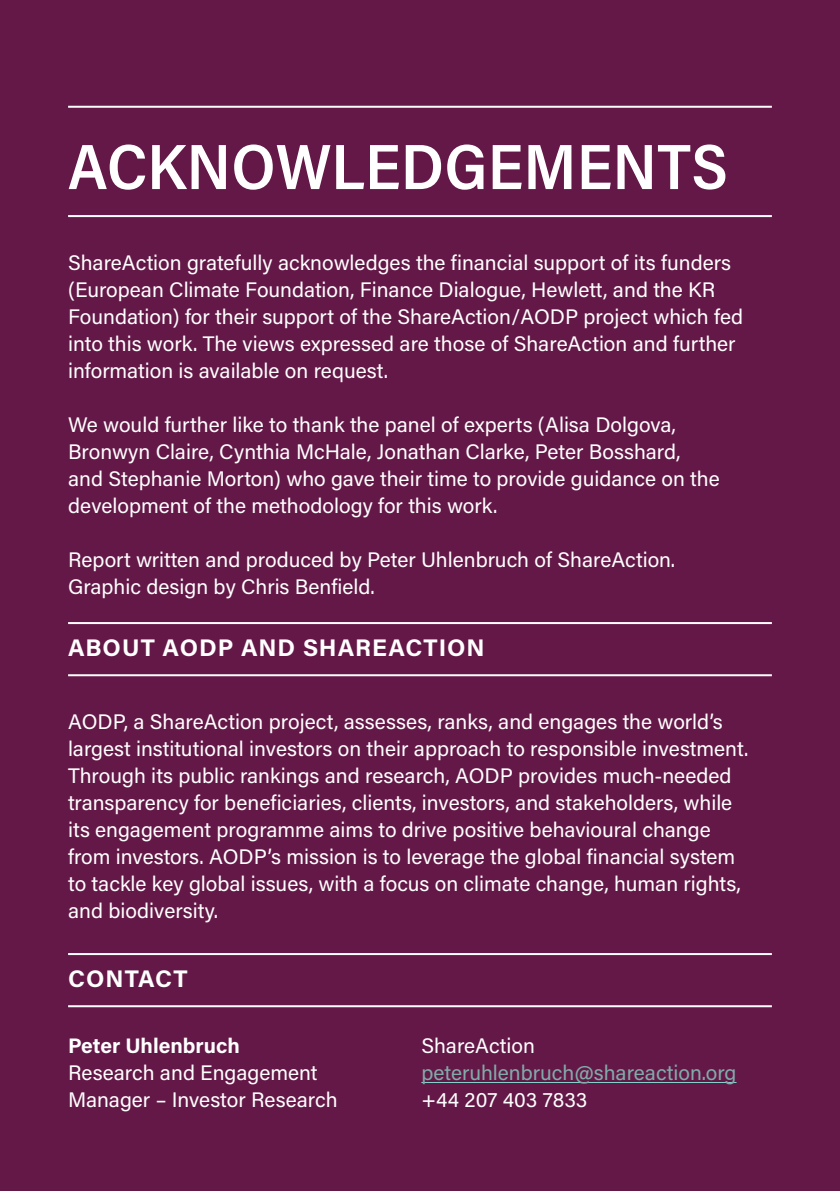
<style>
.page{position:relative;width:840px;height:1191px;background:#fff}
.page>*{position:absolute;margin:0;border:0;box-sizing:border-box;transform-origin:0 0}
.Main_Section_Heading{font:600 64px "Acumin Pro Semi Cond";color:#fff}
.Text_Sub-heading_-_0{font:700 24px "Acumin Pro";letter-spacing:.04em;color:#fff}
.Main_Text___01{font:21px/27px "Acumin Pro";color:#fff}
.Main_Text___01-2{font:21px "Acumin Pro";color:#81aba9}
.Main_Text___01-3{font:700 21px "Acumin Pro";color:#fff}
</style>
<div class="page">
<div style="left:0;top:0;width:839px;height:1191px;background:#641847"></div>
<hr style="left:421px;top:1082px;width:315px;height:1px;background:#84d1cb">
<hr style="left:68px;top:622px;width:703px;height:2px;background:#fff">
<hr style="left:68px;top:953px;width:703px;height:2px;background:#fff">
<hr style="left:68px;top:674px;width:703px;height:2px;background:#fff">
<hr style="left:68px;top:1005px;width:703px;height:2px;background:#fff">
<hr style="left:68px;top:106px;width:703px;height:2px;background:#fff">
<hr style="left:68px;top:215px;width:703px;height:2px;background:#fff">
<p class="Main_Section_Heading" style="left:68px;top:122px;width:660px">ACKNOWLEDGEMENTS</p>
<p class="Main_Text___01" style="left:68px;top:248px;width:676px">ShareAction gratefully acknowledges the financial support of its funders (European Climate Foundation, Finance Dialogue, Hewlett, and the KR Foundation) for their support of the ShareAction/AODP project which fed into this work. The views expressed are those of ShareAction and further information is available on request.</p>
<p class="Main_Text___01" style="left:68px;top:410px;width:652px">We would further like to thank the panel of experts (Alisa Dolgova, Bronwyn Claire, Cynthia McHale, Jonathan Clarke, Peter Bosshard, and Stephanie Morton) who gave their time to provide guidance on the development of the methodology for this work.</p>
<p class="Main_Text___01" style="left:68px;top:545px;width:608px">Report written and produced by Peter Uhlenbruch of ShareAction.</p>
<p class="Main_Text___01" style="left:68px;top:572px;width:308px">Graphic design by Chris Benfield.</p>
<p class="Text_Sub-heading_-_0" style="left:68px;top:631px;width:418px">ABOUT AODP AND SHAREACTION</p>
<p class="Main_Text___01" style="left:68px;top:707px;width:681px">AODP, a ShareAction project, assesses, ranks, and engages the world’s largest institutional investors on their approach to responsible investment.<br>Through its public rankings and research, AODP provides much-needed transparency for beneficiaries, clients, investors, and stakeholders, while its engagement programme aims to drive positive behavioural change from investors. AODP’s mission is to leverage the global financial system to tackle key global issues, with a focus on climate change, human rights, and biodiversity.</p>
<p class="Text_Sub-heading_-_0" style="left:68px;top:962px;width:121px">CONTACT</p>
<p class="Main_Text___01-3" style="left:68px;top:1031px;width:173px">Peter Uhlenbruch</p>
<p class="Main_Text___01" style="left:68px;top:1058px;width:271px">Research and Engagement<br>Manager – Investor Research</p>
<p class="Main_Text___01" style="left:421px;top:1031px;width:115px">ShareAction</p>
<p class="Main_Text___01-2" style="left:421px;top:1058px;width:316px">peteruhlenbruch@shareaction.org</p>
<p class="Main_Text___01" style="left:421px;top:1085px;width:167px">+44 207 403 7833</p>
</div>
